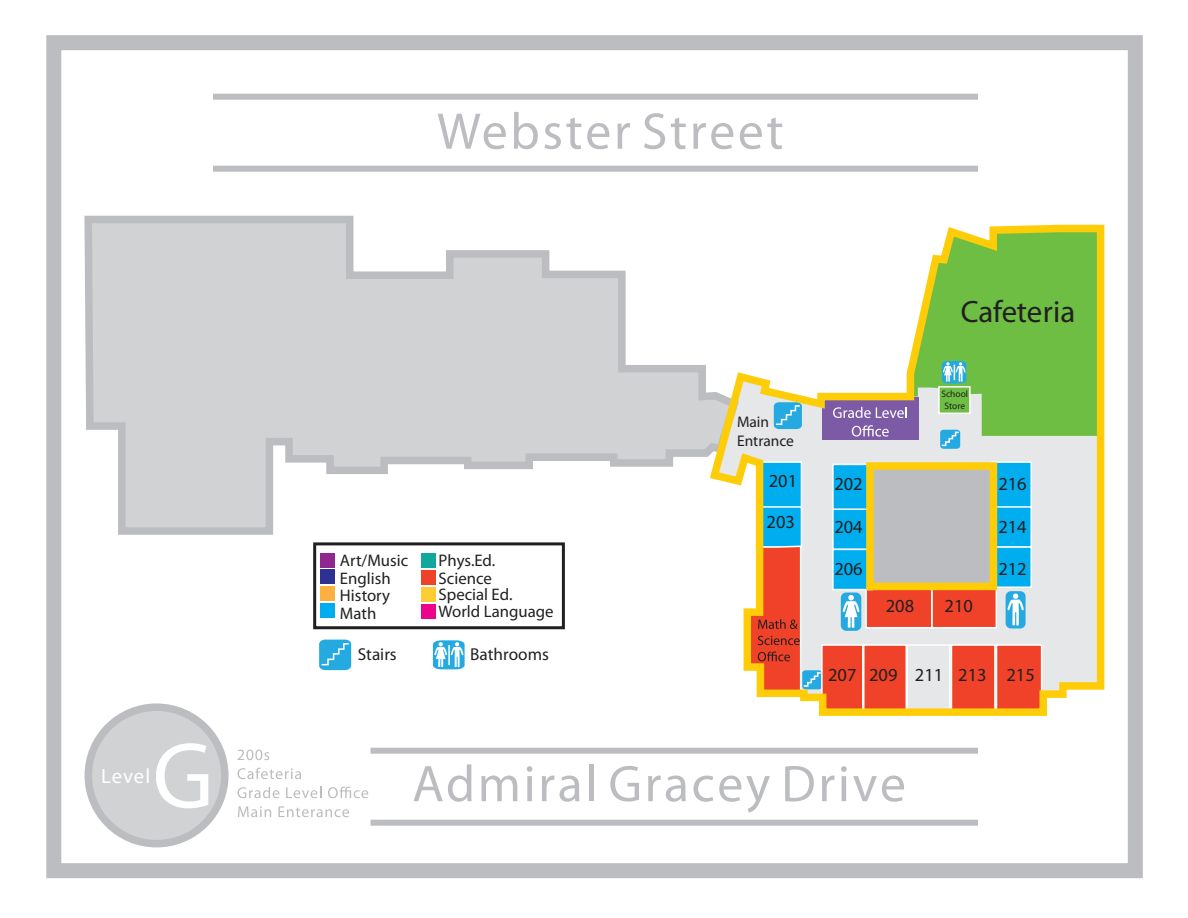
<style>
.page{position:relative;width:1188px;height:918px;background:#fff}
.page>*{position:absolute;margin:0;border:0;box-sizing:border-box;transform-origin:0 0}
.t1{font:94.65px "Myriad Pro";color:#fff}
.t2{font:51.9px "Myriad Pro";letter-spacing:.05em;color:#bcbdc0}
.t3{font:30.9px "Myriad Pro";letter-spacing:-.01em;color:#231f20}
.t4{font:20.7px "Myriad Pro";letter-spacing:.045em;color:#fff}
.t5{font:18.45px "Myriad Pro";color:#231f20}
.t6{font:17.25px "Myriad Pro";color:#231f20}
.t7{font:16.8px/17.2px "Myriad Pro";color:#231f20}
.t8{font:15.45px/18.6px "Myriad Pro";color:#231f20}
.t9{font:9.45px/11.4px "Myriad Pro";color:#231f20;text-align:center}
</style>
<div class="page">
<div style="left:46px;top:35px;width:1097px;height:843px;border:15px solid #bcbdc0"></div>
<svg style="left:433px;top:640px;width:32px;height:29px"></svg>
<svg style="left:319px;top:640px;width:32px;height:30px"></svg>
<svg style="left:84px;top:215px;width:621px;height:320px"></svg>
<svg style="left:705px;top:224px;width:400px;height:492px"></svg>
<div style="left:866px;top:462px;width:131px;height:128px;background:#bcbdc0;border:8px solid #fecd08"></div>
<div style="left:321px;top:553px;width:14px;height:14px;background:#90268f"></div>
<div style="left:321px;top:570px;width:14px;height:14px;background:#2e3092"></div>
<div style="left:321px;top:587px;width:14px;height:14px;background:#fbb03f"></div>
<div style="left:321px;top:604px;width:14px;height:14px;background:#00aeef"></div>
<div style="left:422px;top:554px;width:14px;height:14px;background:#12a79d"></div>
<div style="left:422px;top:570px;width:14px;height:15px;background:#ef4229"></div>
<div style="left:422px;top:587px;width:14px;height:14px;background:#fecd33"></div>
<div style="left:422px;top:604px;width:14px;height:14px;background:#ed028c"></div>
<div style="left:313px;top:542px;width:252px;height:87px;border:3px solid #231f20"></div>
<div style="left:213px;top:166px;width:765px;height:6px;background:#bcbdc0"></div>
<div style="left:213px;top:94px;width:765px;height:6px;background:#bcbdc0"></div>
<div style="left:371px;top:820px;width:607px;height:6px;background:#bcbdc0"></div>
<div style="left:371px;top:748px;width:607px;height:6px;background:#bcbdc0"></div>
<div style="left:88px;top:707px;width:137px;height:137px;background:#d1d2d4;border-radius:50%"></div>
<div style="left:85px;top:703px;width:144px;height:144px;border:8px solid #bcbdc0;border-radius:50%"></div>
<svg style="left:238px;top:750px;width:31px;height:10px"></svg>
<svg style="left:238px;top:768px;width:63px;height:11px"></svg>
<svg style="left:238px;top:787px;width:41px;height:11px"></svg>
<svg style="left:286px;top:787px;width:35px;height:11px"></svg>
<svg style="left:328px;top:787px;width:40px;height:11px"></svg>
<svg style="left:238px;top:806px;width:33px;height:11px"></svg>
<svg style="left:278px;top:806px;width:71px;height:11px"></svg>
<svg style="left:833px;top:229px;width:268px;height:220px"></svg>
<h1 class="t1" style="left:153px;top:718px;width:63px">G</h1>
<p class="t4" style="left:101px;top:763px;width:51px">Level</p>
<h2 class="t2" style="left:437px;top:99px;width:348px">Webster Street</h2>
<p class="t7" style="left:340px;top:552px;width:70px">Art/Music</p>
<p class="t7" style="left:439px;top:551px;width:58px">Phys.Ed.</p>
<p class="t7" style="left:340px;top:604px;width:38px">Math</p>
<p class="t7" style="left:340px;top:570px;width:52px">English<br>History</p>
<p class="t7" style="left:439px;top:562px;width:117px;line-height:32.5px">Science<br>World Language</p>
<p class="t7" style="left:439px;top:585px;width:76px">Special Ed.</p>
<p class="t6" style="left:358px;top:643px;width:40px">Stairs</p>
<p class="t6" style="left:470px;top:643px;width:80px">Bathrooms</p>
<p class="t8" style="left:737px;top:412px;width:58px">Main<br>Entrance</p>
<p class="t5" style="left:769px;top:469px;width:30px">201</p>
<p class="t5" style="left:834px;top:473px;width:30px">202</p>
<p class="t5" style="left:834px;top:515px;width:30px">204</p>
<p class="t5" style="left:834px;top:558px;width:30px">206</p>
<p class="t5" style="left:767px;top:510px;width:30px">203</p>
<p class="t5" style="left:886px;top:594px;width:30px">208</p>
<h3 class="t3" style="left:961px;top:293px;width:116px">Cafeteria</h3>
<p class="t9" style="left:941px;top:388px;width:28px">School<br>Store</p>
<p class="t5" style="left:945px;top:594px;width:30px">210</p>
<p class="t5" style="left:998px;top:473px;width:30px">216</p>
<p class="t5" style="left:998px;top:515px;width:30px">214</p>
<p class="t5" style="left:998px;top:558px;width:30px">212</p>
<p class="t5" style="left:828px;top:663px;width:30px">207</p>
<p class="t5" style="left:869px;top:663px;width:167px">209 211 213 215</p>
<h2 class="t2" style="left:412px;top:752px;width:495px">Admiral Gracey Drive</h2>
</div>
